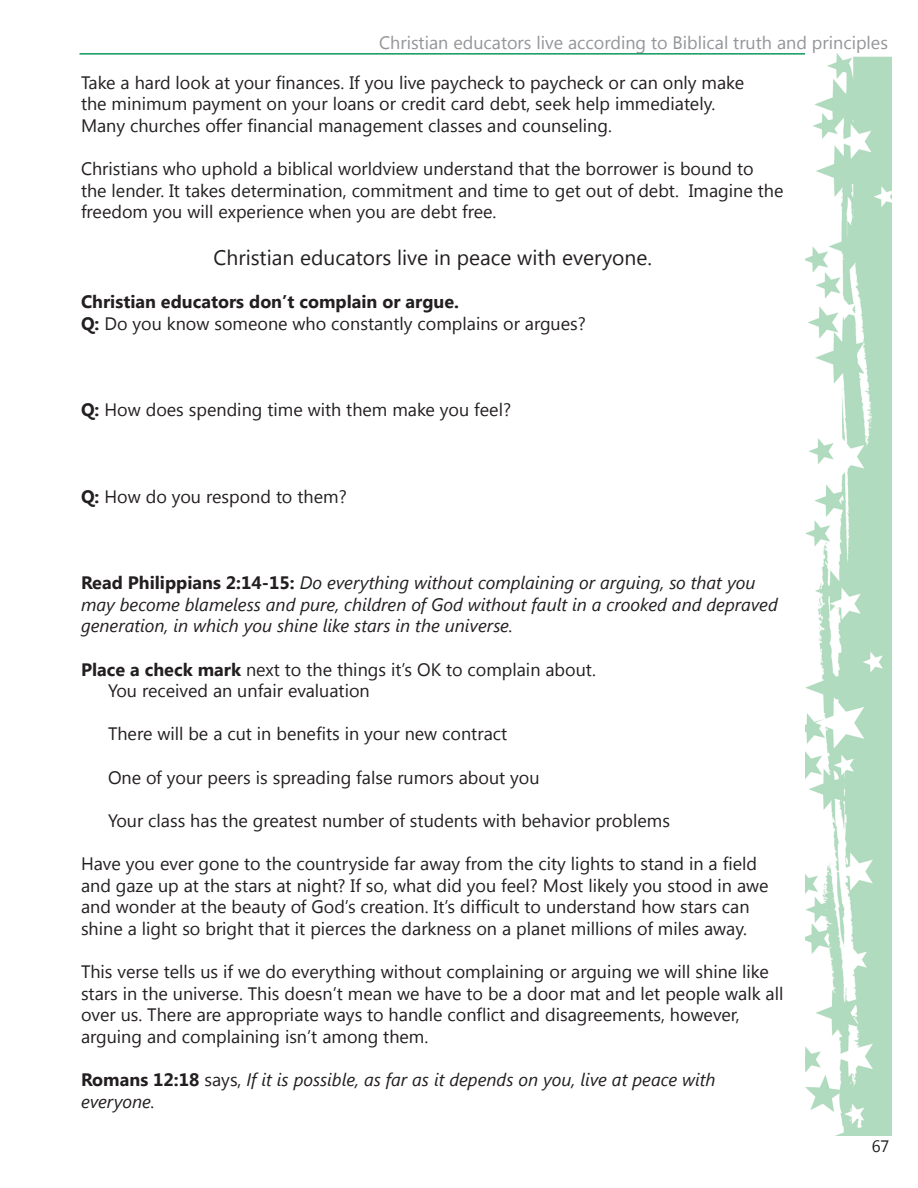
<style>
.page{position:relative;width:918px;height:1188px;background:#fff}
.page>*{position:absolute;margin:0;border:0;box-sizing:border-box;transform-origin:0 0}
.t1{font:21px "Segoe UI";color:#231f20}
.t2{font:18px/21.6px "Segoe UI";color:#231f20}
.t3{font:italic 18px/21.6px "Segoe UI";color:#231f20}
.t4{font:18px "Segoe UI";color:#939598}
.t5{font:16.5px "Segoe UI";color:#231f20}
.s1{font-weight:700}
.s2{font-weight:700;font-style:normal}
.s3{font-style:normal}
</style>
<div class="page">
<hr style="left:80px;top:53px;width:810px;height:2px;background:#0d995d">
<img style="left:806px;top:53px;width:86px;height:1083px">
<p class="t4" style="left:379px;top:30px;width:510px">Christian educators live according to Biblical truth and principles</p>
<p class="t2" style="left:81px;top:71px;width:665px">Take a hard look at your finances. If you live paycheck to paycheck or can only make the minimum payment on your loans or credit card debt, seek help immediately.<br>Many churches offer financial management classes and counseling.</p>
<p class="t2" style="left:81px;top:157px;width:704px">Christians who uphold a biblical worldview understand that the borrower is bound to the lender. It takes determination, commitment and time to get out of debt. Imagine the freedom you will experience when you are debt free.</p>
<p class="t1" style="left:213px;top:243px;width:440px">Christian educators live in peace with everyone.</p>
<p class="t2" style="left:81px;top:290px;width:506px"><span class="s1">Christian educators don’t complain or argue.<br>Q:</span> Do you know someone who constantly complains or argues?</p>
<p class="t2" style="left:81px;top:398px;width:432px"><span class="s1">Q:</span> How does spending time with them make you feel?</p>
<p class="t2" style="left:81px;top:485px;width:267px"><span class="s1">Q:</span> How do you respond to them?</p>
<p class="t3" style="left:81px;top:571px;width:698px"><span class="s2">Read Philippians 2:14-15:</span> Do everything without complaining or arguing, so that you may become blameless and pure, children of God without fault in a crooked and depraved generation, in which you shine like stars in the universe.</p>
<p class="t2" style="left:108px;top:658px;width:489px;text-indent:-27px"><span class="s1">Place a check mark</span> next to the things it’s OK to complain about.<br>You received an unfair evaluation</p>
<p class="t2" style="left:108px;top:722px;width:401px">There will be a cut in benefits in your new contract</p>
<p class="t2" style="left:108px;top:766px;width:433px">One of your peers is spreading false rumors about you</p>
<p class="t2" style="left:108px;top:809px;width:564px">Your class has the greatest number of students with behavior problems</p>
<p class="t2" style="left:81px;top:852px;width:689px">Have you ever gone to the countryside far away from the city lights to stand in a field and gaze up at the stars at night? If so, what did you feel? Most likely you stood in awe and wonder at the beauty of God’s creation. It’s difficult to understand how stars can shine a light so bright that it pierces the darkness on a planet millions of miles away.</p>
<p class="t2" style="left:81px;top:960px;width:704px">This verse tells us if we do everything without complaining or arguing we will shine like stars in the universe. This doesn’t mean we have to be a door mat and let people walk all over us. There are appropriate ways to handle conflict and disagreements, however, arguing and complaining isn’t among them.</p>
<p class="t3" style="left:81px;top:1068px;width:636px"><span class="s2">Romans 12:18</span> <span class="s3">says,</span> If it is possible, as far as it depends on you, live at peace with everyone.</p>
<p class="t5" style="left:872px;top:1134px;width:19px">67</p>
</div>
